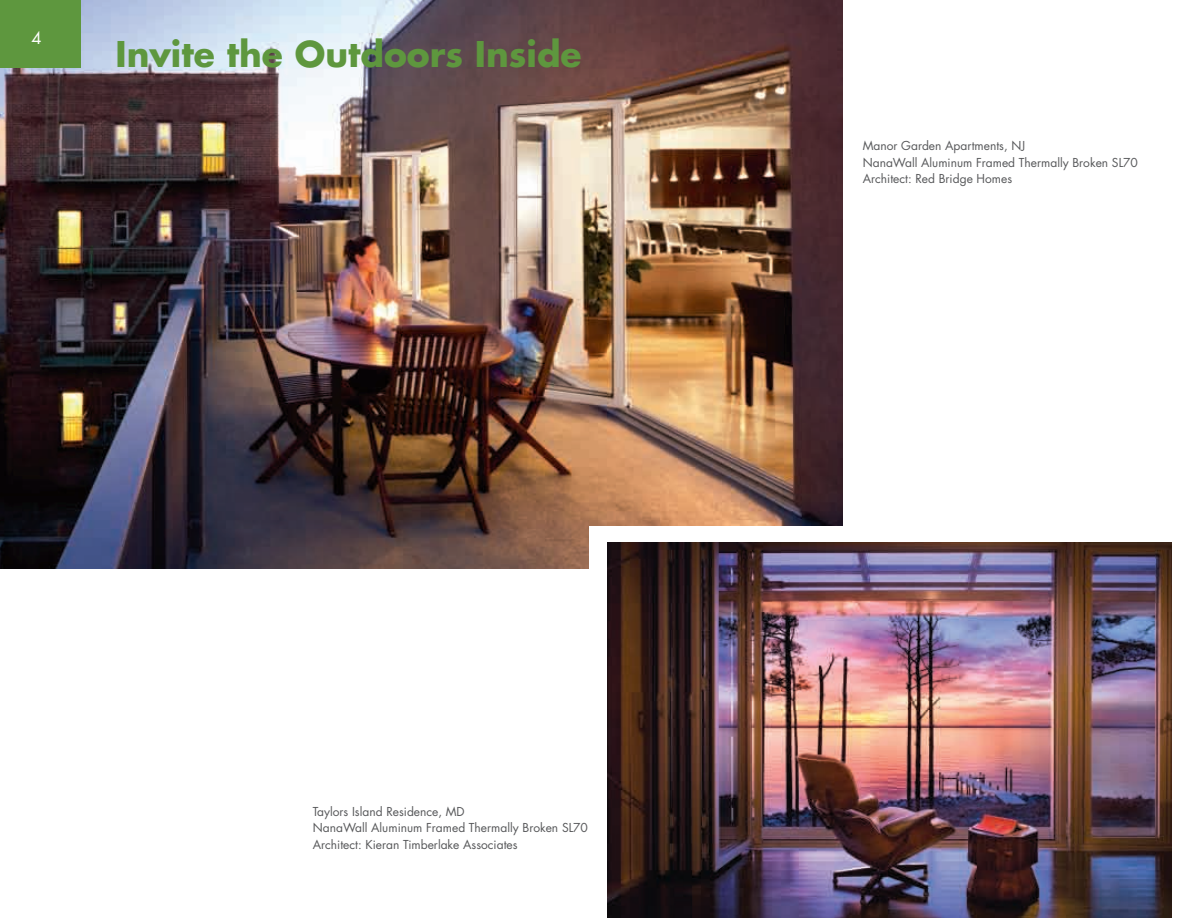
<style>
.page{position:relative;width:1188px;height:918px;background:#fff}
.page>*{position:absolute;margin:0;border:0;box-sizing:border-box;transform-origin:0 0}
.t1{font:700 34.5px "Futura";color:#5e973e}
.t2{font:16.5px "Futura";color:#fff}
.t3{font:12px/16.5px "Futura";color:#57585a}
</style>
<div class="page">
<img style="left:0;top:0;width:843px;height:568px">
<div style="left:0;top:0;width:81px;height:68px;background:#5e973e"></div>
<div style="left:590px;top:526px;width:598px;height:392px;background:#fff"></div>
<img style="left:608px;top:543px;width:564px;height:375px">
<h2 class="t2" style="left:32px;top:27px;width:12px">4</h2>
<h1 class="t1" style="left:116px;top:30px;width:468px">Invite the Outdoors Inside</h1>
<p class="t3" style="left:313px;top:803px;width:277px">Taylors Island Residence, MD<br>NanaWall Aluminum Framed Thermally Broken SL70<br>Architect: Kieran Timberlake Associates</p>
<p class="t3" style="left:863px;top:137px;width:277px">Manor Garden Apartments, NJ<br>NanaWall Aluminum Framed Thermally Broken SL70<br>Architect: Red Bridge Homes</p>
</div>
